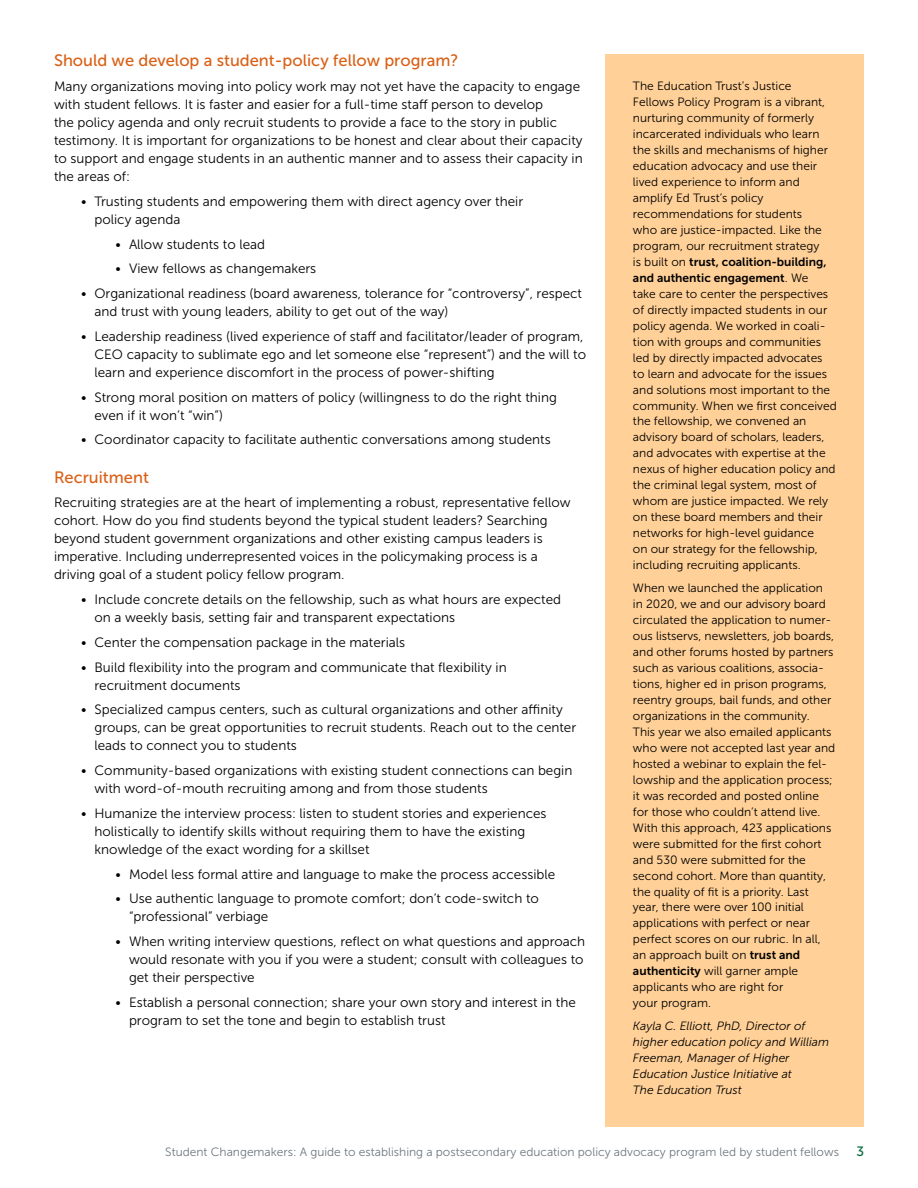
<style>
.page{position:relative;width:918px;height:1188px;background:#fff}
.page>*{position:absolute;margin:0;border:0;box-sizing:border-box;transform-origin:0 0}
.t1{font:16.5px "Museo Sans 500";color:#da6016}
.Body{font:13.5px/18px "Museo Sans 300";color:#000}
.t2{font:13.5px "Museo Sans 500";color:#006838}
.Body-2{font:12px/15.9px "Museo Sans 300";color:#000}
.Body-3{font:italic 12px/16px "Museo Sans 300";color:#000}
.t3{font:12px "Museo Sans 300";color:#6d7880}
.s1{font-family:"Museo Sans 700"}
</style>
<div class="page">
<div style="left:606px;top:54px;width:258px;height:1072px;background:#ffd097"></div>
<h1 class="t1" style="left:54px;top:52px;width:406px">Should we develop a student-policy fellow program?</h1>
<p class="Body" style="left:54px;top:78px;width:530px">Many organizations moving into policy work may not yet have the capacity to engage with student fellows. It is faster and easier for a full-time staff person to develop<br>the policy agenda and only recruit students to provide a face to the story in public testimony. It is important for organizations to be honest and clear about their capacity to support and engage students in an authentic manner and to assess their capacity in the areas of:</p>
<p class="Body" style="left:94px;top:192px;width:430px;text-indent:-14px">• Trusting students and empowering them with direct agency over their policy agenda</p>
<p class="Body" style="left:116px;top:235px;width:151px">• Allow students to lead</p>
<p class="Body" style="left:116px;top:260px;width:202px">• View fellows as changemakers</p>
<p class="Body" style="left:94px;top:285px;width:489px;text-indent:-14px">• Organizational readiness (board awareness, tolerance for “controversy”, respect and trust with young leaders, ability to get out of the way)</p>
<p class="Body" style="left:94px;top:327px;width:493px;text-indent:-14px">• Leadership readiness (lived experience of staff and facilitator/leader of program,<br>CEO capacity to sublimate ego and let someone else “represent”) and the will to learn and experience discomfort in the process of power-shifting</p>
<p class="Body" style="left:94px;top:388px;width:464px;text-indent:-14px">• Strong moral position on matters of policy (willingness to do the right thing even if it won’t “win”)</p>
<p class="Body" style="left:81px;top:431px;width:471px">• Coordinator capacity to facilitate authentic conversations among students</p>
<h1 class="t1" style="left:54px;top:468px;width:96px">Recruitment</h1>
<p class="Body" style="left:54px;top:494px;width:518px">Recruiting strategies are at the heart of implementing a robust, representative fellow cohort. How do you find students beyond the typical student leaders? Searching beyond student government organizations and other existing campus leaders is imperative. Including underrepresented voices in the policymaking process is a driving goal of a student policy fellow program.</p>
<p class="Body" style="left:94px;top:591px;width:468px;text-indent:-14px">• Include concrete details on the fellowship, such as what hours are expected on a weekly basis, setting fair and transparent expectations</p>
<p class="Body" style="left:81px;top:633px;width:326px">• Center the compensation package in the materials</p>
<p class="Body" style="left:94px;top:658px;width:414px;text-indent:-14px">• Build flexibility into the program and communicate that flexibility in recruitment documents</p>
<p class="Body" style="left:94px;top:701px;width:483px;text-indent:-14px">• Specialized campus centers, such as cultural organizations and other affinity groups, can be great opportunities to recruit students. Reach out to the center leads to connect you to students</p>
<p class="Body" style="left:94px;top:762px;width:479px;text-indent:-14px">• Community-based organizations with existing student connections can begin with word-of-mouth recruiting among and from those students</p>
<p class="Body" style="left:94px;top:804px;width:454px;text-indent:-14px">• Humanize the interview process: listen to student stories and experiences holistically to identify skills without requiring them to have the existing knowledge of the exact wording for a skillset</p>
<p class="Body" style="left:116px;top:865px;width:441px">• Model less formal attire and language to make the process accessible</p>
<p class="Body" style="left:129px;top:890px;width:411px;text-indent:-14px">• Use authentic language to promote comfort; don’t code-switch to “professional” verbiage</p>
<p class="Body" style="left:129px;top:933px;width:458px;text-indent:-14px">• When writing interview questions, reflect on what questions and approach would resonate with you if you were a student; consult with colleagues to get their perspective</p>
<p class="Body" style="left:129px;top:993px;width:448px;text-indent:-14px">• Establish a personal connection; share your own story and interest in the program to set the tone and begin to establish trust</p>
<p class="Body-2" style="left:633px;top:78px;width:205px">The Education Trust’s Justice<br>Fellows Policy Program is a vibrant, nurturing community of formerly incarcerated individuals who learn the skills and mechanisms of higher education advocacy and use their lived experience to inform and amplify Ed Trust’s policy recommendations for students<br>who are justice-impacted. Like the program, our recruitment strategy<br>is built on <span class="s1">trust, coalition-building, and authentic engagement</span>. We<br>take care to center the perspectives of directly impacted students in our policy agenda. We worked in coali&shy;tion with groups and communities led by directly impacted advocates to learn and advocate for the issues and solutions most important to the community. When we first conceived the fellowship, we convened an advisory board of scholars, leaders, and advocates with expertise at the nexus of higher education policy and the criminal legal system, most of whom are justice impacted. We rely on these board members and their networks for high-level guidance<br>on our strategy for the fellowship, including recruiting applicants.</p>
<p class="Body-2" style="left:633px;top:580px;width:204px">When we launched the application in 2020, we and our advisory board circulated the application to numer&shy;ous listservs, newsletters, job boards, and other forums hosted by partners such as various coalitions, associa&shy;tions, higher ed in prison programs, reentry groups, bail funds, and other organizations in the community.<br>This year we also emailed applicants who were not accepted last year and hosted a webinar to explain the fel&shy;lowship and the application process; it was recorded and posted online for those who couldn’t attend live.<br>With this approach, 423 applications were submitted for the first cohort and 530 were submitted for the second cohort. More than quantity, the quality of fit is a priority. Last year, there were over 100 initial applications with perfect or near perfect scores on our rubric. In all, an approach built on <span class="s1">trust and authenticity</span> will garner ample applicants who are right for<br>your program.</p>
<p class="Body-3" style="left:633px;top:1018px;width:198px">Kayla C. Elliott, PhD, Director of higher education policy and William<br>Freeman, Manager of Higher<br>Education Justice Initiative at<br>The Education Trust</p>
<p class="t3" style="left:165px;top:1145px;width:675px">Student Changemakers: A guide to establishing a postsecondary education policy advocacy program led by student fellows</p>
<p class="t2" style="left:856px;top:1144px;width:9px">3</p>
</div>
